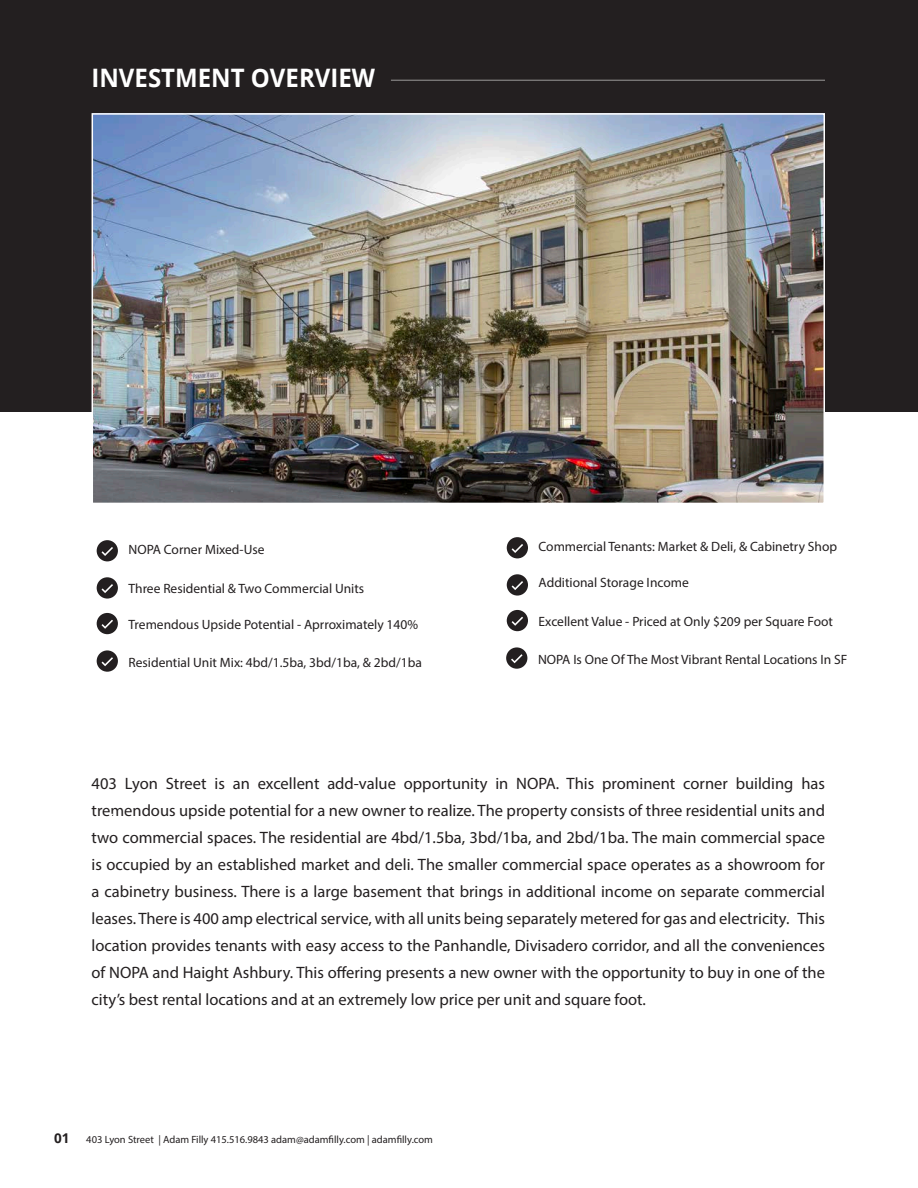
<style>
.page{position:relative;width:918px;height:1188px;background:#fff}
.page>*{position:absolute;margin:0;border:0;box-sizing:border-box;transform-origin:0 0}
.t1{font:700 25.5px "Open Sans";color:#fff;scale:.94 1}
.t2{font:16.5px/27px "Myriad Pro";color:#231f20;text-align:justify}
.t3{font:13.5px "Myriad Pro";color:#231f20}
.t4{font:10.5px "Myriad Pro";color:#231f20}
.s1{font-family:"Open Sans";font-weight:700;font-size:13.5px}
</style>
<div class="page">
<div style="left:0;top:0;width:918px;height:411px;background:#231f20"></div>
<img style="left:95px;top:116px;width:727px;height:385px">
<div style="left:92px;top:113px;width:733px;height:391px;border:2px solid #fff"></div>
<hr style="left:391px;top:80px;width:434px;height:1px;background:#fff">
<div style="left:97px;top:540px;width:21px;height:21px;background:#231f20;border-radius:50%"></div>
<svg style="left:102px;top:547px;width:11px;height:9px"></svg>
<div style="left:97px;top:577px;width:21px;height:22px;background:#231f20;border-radius:50%"></div>
<svg style="left:102px;top:584px;width:11px;height:9px"></svg>
<div style="left:97px;top:613px;width:21px;height:21px;background:#231f20;border-radius:50%"></div>
<svg style="left:102px;top:614px;width:11px;height:15px"></svg>
<div style="left:507px;top:537px;width:21px;height:21px;background:#231f20;border-radius:50%"></div>
<svg style="left:512px;top:544px;width:11px;height:9px"></svg>
<div style="left:507px;top:574px;width:21px;height:22px;background:#231f20;border-radius:50%"></div>
<svg style="left:512px;top:581px;width:11px;height:9px"></svg>
<div style="left:507px;top:610px;width:21px;height:21px;background:#231f20;border-radius:50%"></div>
<svg style="left:512px;top:611px;width:11px;height:15px"></svg>
<div style="left:97px;top:650px;width:21px;height:22px;background:#231f20;border-radius:50%"></div>
<svg style="left:102px;top:651px;width:11px;height:16px"></svg>
<div style="left:506px;top:647px;width:21px;height:22px;background:#231f20;border-radius:50%"></div>
<svg style="left:511px;top:648px;width:12px;height:16px"></svg>
<p class="t1" style="left:92px;top:60px;width:303px">INVESTMENT OVERVIEW</p>
<p class="t3" style="left:129px;top:541px;width:137px">NOPA Corner Mixed-Use</p>
<p class="t3" style="left:129px;top:581px;width:237px">Three Residential &amp; Two Commercial Units</p>
<p class="t3" style="left:129px;top:616px;width:291px">Tremendous Upside Potential - Aprroximately 140%</p>
<p class="t3" style="left:539px;top:538px;width:300px">Commercial Tenants: Market &amp; Deli, &amp; Cabinetry Shop</p>
<p class="t3" style="left:539px;top:575px;width:152px">Additional Storage Income</p>
<p class="t3" style="left:539px;top:613px;width:296px">Excellent Value - Priced at Only $209 per Square Foot</p>
<p class="t3" style="left:129px;top:654px;width:295px">Residential Unit Mix: 4bd/1.5ba, 3bd/1ba, &amp; 2bd/1ba</p>
<p class="t3" style="left:538px;top:651px;width:311px">NOPA Is One Of The Most Vibrant Rental Locations In SF</p>
<p class="t2" style="left:92px;top:770px;width:735px">403 Lyon Street is an excellent add-value opportunity in NOPA. This prominent corner building has tremendous upside potential for a new owner to realize. The property consists of three residential units and two commercial spaces. The residential are 4bd/1.5ba, 3bd/1ba, and 2bd/1ba. The main commercial space is occupied by an established market and deli. The smaller commercial space operates as a showroom for a cabinetry business. There is a large basement that brings in additional income on separate commercial leases. There is 400 amp electrical service, with all units being separately metered for gas and electricity. This location provides tenants with easy access to the Panhandle, Divisadero corridor, and all the conveniences of NOPA and Haight Ashbury. This offering presents a new owner with the opportunity to buy in one of the city’s best rental locations and at an extremely low price per unit and square foot.</p>
<p class="t4" style="left:54px;top:1133px;width:381px"><span class="s1">01</span> 403 Lyon Street | Adam Filly 415.516.9843 adam@adamfilly.com | adamfilly.com</p>
</div>
